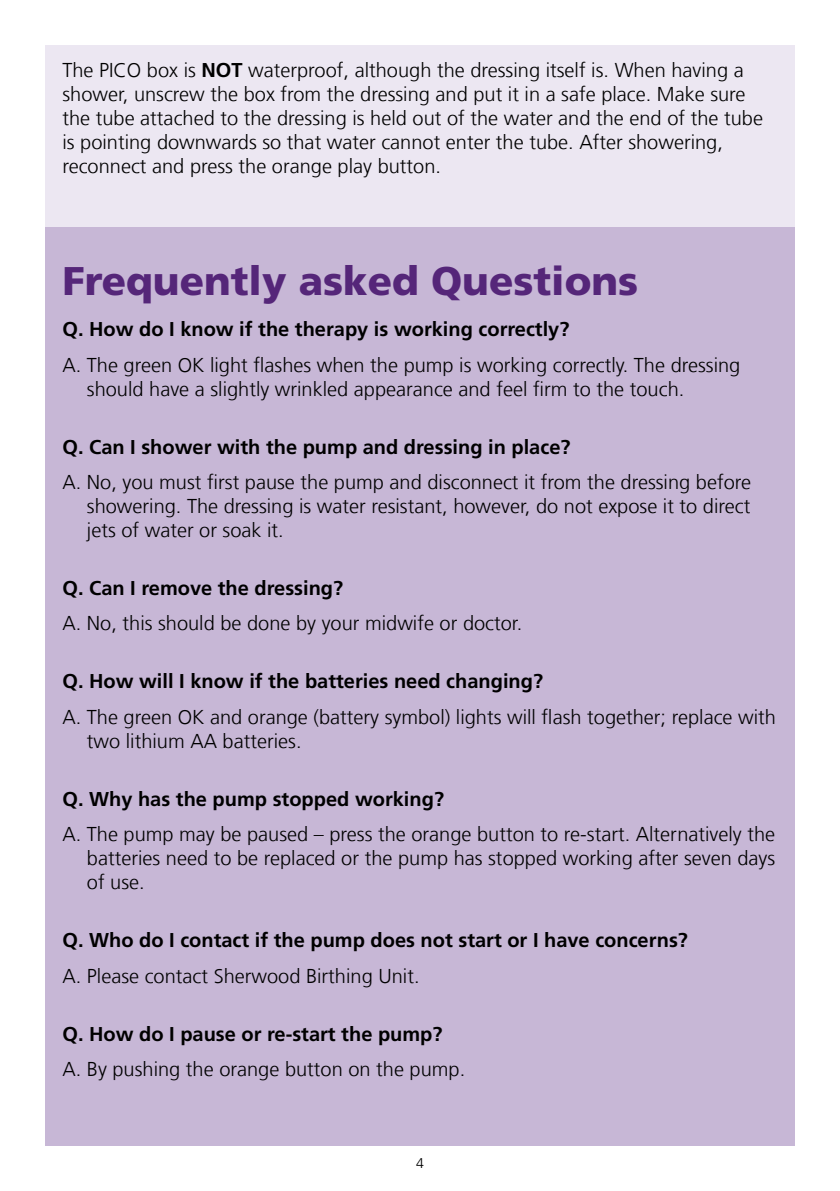
<style>
.page{position:relative;width:840px;height:1191px;background:#fff}
.page>*{position:absolute;margin:0;border:0;box-sizing:border-box;transform-origin:0 0}
.t1{font:900 40px "Frutiger LT Com";color:#552679}
.t2{font:300 20px/24px "Frutiger LT Com";color:#000}
.t3{font:700 20px "Frutiger LT Com";color:#000}
.t4{font:300 14px "Frutiger LT Com";color:#000}
.s1{font-weight:700}
</style>
<div class="page">
<div style="left:45px;top:45px;width:749px;height:1100px;background:#ece7f2"></div>
<div style="left:45px;top:227px;width:749px;height:918px;background:#c7b7d6"></div>
<p class="t2" style="left:62px;top:59px;width:701px">The PICO box is <span class="s1">NOT</span> waterproof, although the dressing itself is. When having a shower, unscrew the box from the dressing and put it in a safe place. Make sure the tube attached to the dressing is held out of the water and the end of the tube is pointing downwards so that water cannot enter the tube. After showering, reconnect and press the orange play button.</p>
<h1 class="t1" style="left:62px;top:257px;width:577px">Frequently asked Questions</h1>
<p class="t3" style="left:62px;top:317px;width:508px">Q. How do I know if the therapy is working correctly?</p>
<p class="t2" style="left:87px;top:353px;width:654px;text-indent:-24px">A. The green OK light flashes when the pump is working correctly. The dressing should have a slightly wrinkled appearance and feel firm to the touch.</p>
<p class="t3" style="left:62px;top:435px;width:509px">Q. Can I shower with the pump and dressing in place?</p>
<p class="t2" style="left:87px;top:470px;width:665px;text-align:justify;text-indent:-24px">A. No, you must first pause the pump and disconnect it from the dressing before showering. The dressing is water resistant, however, do not expose it to direct jets of water or soak it.</p>
<p class="t3" style="left:62px;top:576px;width:282px">Q. Can I remove the dressing?</p>
<p class="t2" style="left:62px;top:611px;width:461px">A. No, this should be done by your midwife or doctor.</p>
<p class="t3" style="left:62px;top:669px;width:482px">Q. How will I know if the batteries need changing?</p>
<p class="t2" style="left:87px;top:705px;width:690px;text-indent:-24px">A. The green OK and orange (battery symbol) lights will flash together; replace with two lithium AA batteries.</p>
<p class="t3" style="left:62px;top:787px;width:383px">Q. Why has the pump stopped working?</p>
<p class="t2" style="left:87px;top:822px;width:689px;text-align:justify;text-indent:-24px">A. The pump may be paused – press the orange button to re-start. Alternatively the batteries need to be replaced or the pump has stopped working after seven days of use.</p>
<p class="t3" style="left:62px;top:928px;width:626px">Q. Who do I contact if the pump does not start or I have concerns?</p>
<p class="t2" style="left:62px;top:963px;width:358px">A. Please contact Sherwood Birthing Unit.</p>
<p class="t3" style="left:62px;top:1022px;width:381px">Q. How do I pause or re-start the pump?</p>
<p class="t2" style="left:62px;top:1057px;width:404px">A. By pushing the orange button on the pump.</p>
<p class="t4" style="left:416px;top:1155px;width:9px">4</p>
</div>
